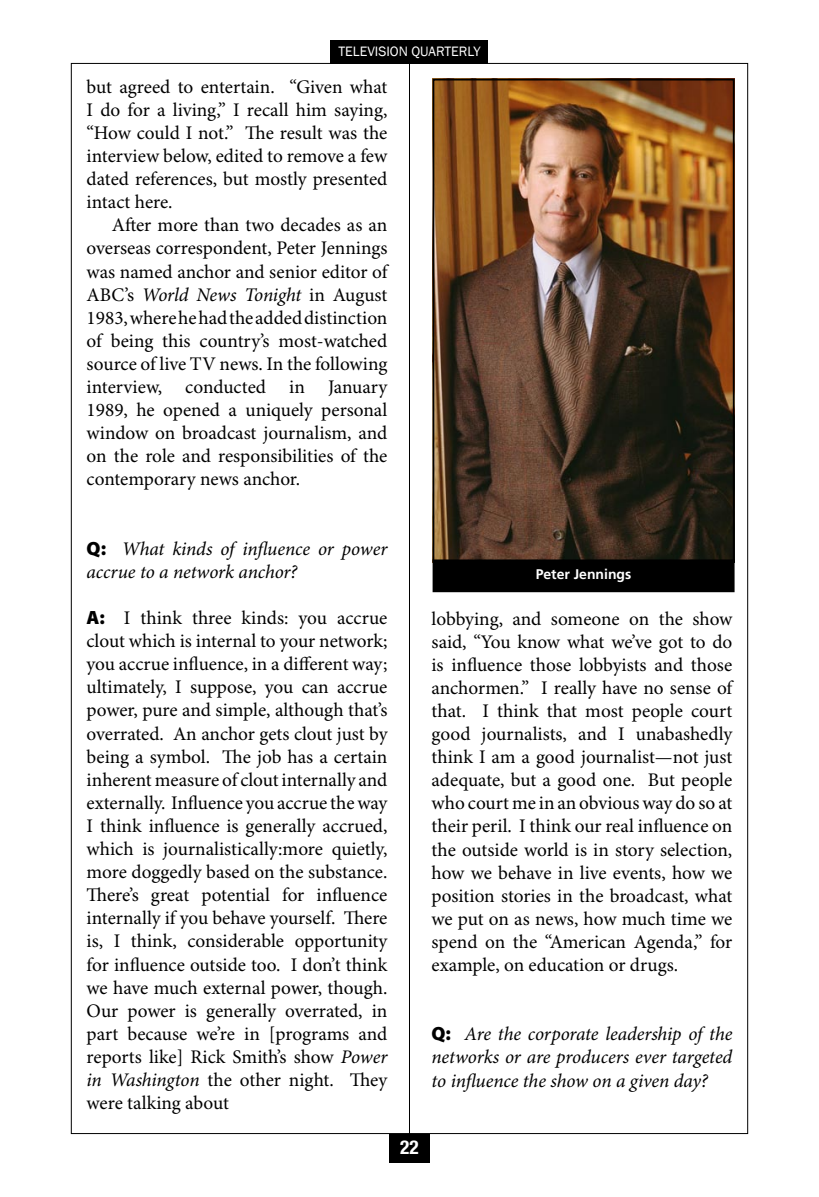
<style>
.page{position:relative;width:819px;height:1197px;background:#fff}
.page>*{position:absolute;margin:0;border:0;box-sizing:border-box;transform-origin:0 0}
.body{font:19.25px/23.1px "Minion Pro";letter-spacing:-.005em;color:#000;text-align:justify}
.body-2{font:italic 19.25px/23.1px "Minion Pro";letter-spacing:-.005em;color:#000}
.t1{font:700 condensed 19.25px "Helvetica Neue";color:#fff}
.t2{font:14px "Franklin Gothic";color:#fff}
.author{font:700 14px "Frutiger";color:#fff}
.s1{font-style:italic}
.s2{font-family:"Myriad Pro";font-weight:900;font-style:normal}
.s3{font-family:"Myriad Pro";font-weight:900}
.s4{color:#fff}
</style>
<div class="page">
<hr style="left:409px;top:63px;width:1px;height:1071px;background:#000">
<div style="left:331px;top:40px;width:157px;height:23px;background:#000"></div>
<div style="left:389px;top:1134px;width:41px;height:28px;background:#000"></div>
<img style="left:436px;top:82px;width:296px;height:477px">
<div style="left:433px;top:79px;width:302px;height:483px;border:2px solid #000"></div>
<div style="left:433px;top:559px;width:302px;height:33px;background:#000"></div>
<p class="t2" style="left:338px;top:42px;width:144px">TELEVISION QUARTERLY</p>
<p class="body" style="left:87px;top:76px;width:302px">but agreed to entertain. “Given what I do for a living,” I recall him saying, “How could I not.” The result was the interview below, edited to remove a few dated references, but mostly presented intact here.</p>
<p class="body" style="left:87px;top:214px;width:302px;text-indent:25px">After more than two decades as an overseas correspondent, Peter Jennings was named anchor and senior editor of ABC’s <span class="s1">World News Tonight</span> in August 1983, where he had the added distinction of being this country’s most-watched source of live TV news. In the following interview, conducted in January 1989, he opened a uniquely personal window on broadcast journalism, and on the role and responsibilities of the contemporary news anchor.</p>
<p class="body-2" style="left:87px;top:538px;width:302px"><span class="s2">Q:</span> What kinds of influence or power accrue to a network anchor?</p>
<p class="body" style="left:87px;top:607px;width:302px"><span class="s3">A:</span> <span class="s4">..</span>I think three kinds: you accrue clout which is internal to your network; you accrue influence, in a different way; ultimately, I suppose, you can accrue power, pure and simple, although that’s overrated. An anchor gets clout just by being a symbol. The job has a certain inherent measure of clout internally and externally. Influence you accrue the way I think influence is generally accrued, which is journalistically:more quietly, more doggedly based on the substance.<br>There’s great potential for influence internally if you behave yourself. There is, I think, considerable opportunity for influence outside too. I don’t think we have much external power, though.<br>Our power is generally overrated, in part because we’re in [programs and reports like] Rick Smith’s show <span class="s1">Power in Washington</span> the other night. They were talking about</p>
<p class="body" style="left:432px;top:608px;width:302px">lobbying, and someone on the show said, “You know what we’ve got to do is influence those lobbyists and those anchormen.” I really have no sense of that. I think that most people court good journalists, and I unabashedly think I am a good journalist—not just adequate, but a good one. But people who court me in an obvious way do so at their peril. I think our real influence on the outside world is in story selection, how we behave in live events, how we position stories in the broadcast, what we put on as news, how much time we spend on the “American Agenda,” for example, on education or drugs.</p>
<p class="author" style="left:536px;top:566px;width:97px">Peter Jennings</p>
<p class="body-2" style="left:432px;top:1023px;width:302px;text-align:justify"><span class="s2">Q:</span> Are the corporate leadership of the networks or are producers ever targeted to influence the show on a given day?</p>
<p class="t1" style="left:400px;top:1136px;width:20px">22</p>
</div>
